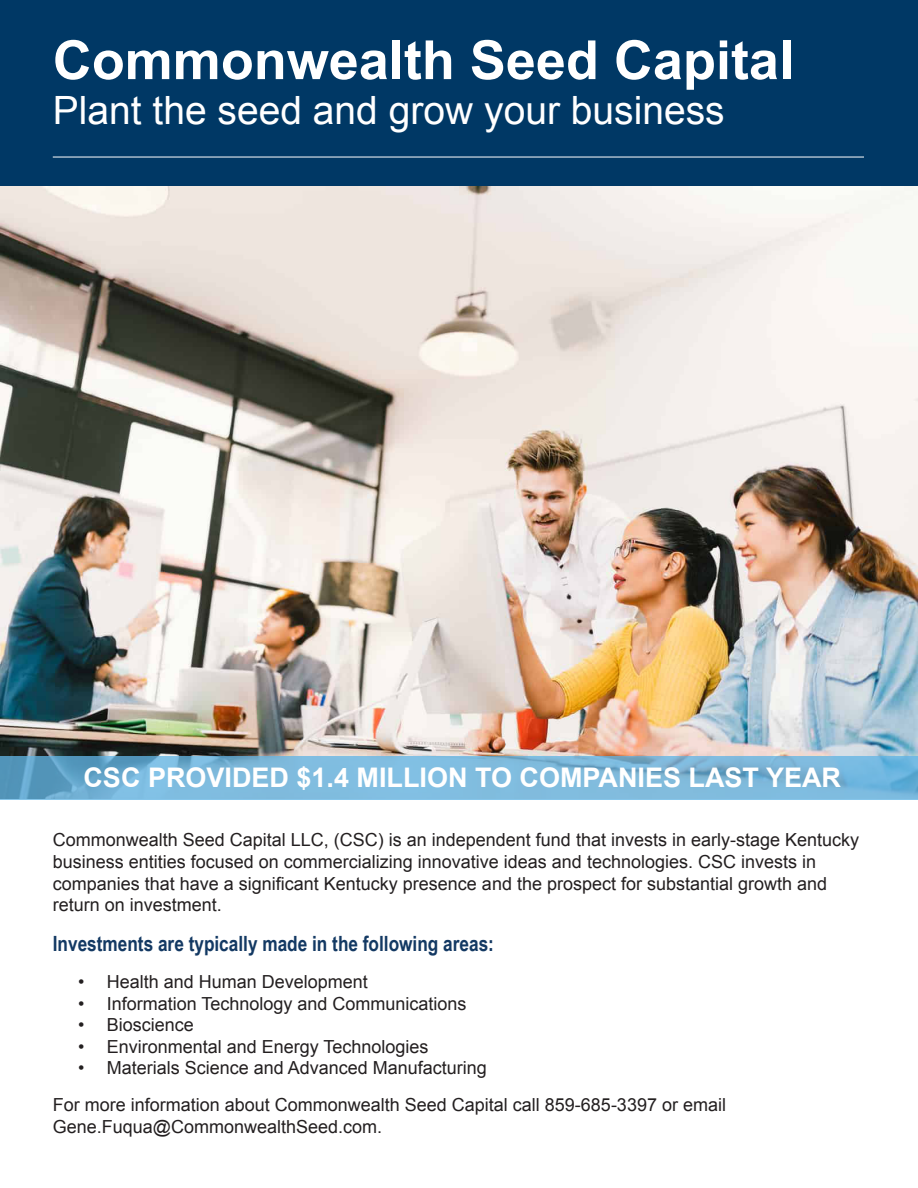
<style>
.page{position:relative;width:918px;height:1188px;background:#fff}
.page>*{position:absolute;margin:0;border:0;box-sizing:border-box;transform-origin:0 0}
.t1{font:700 54px "Arial";color:#fff}
.t2{font:39px "Arial";color:#fff}
.t3{font:700 27px "Arial";color:#fff}
.t4{font:700 21px "Arial Narrow";color:#133963}
.t5{font:18px/21.6px "Arial";color:#231f20}
</style>
<div class="page">
<div style="left:0;top:0;width:918px;height:186px;background:#003865"></div>
<hr style="left:53px;top:157px;width:811px;height:1px;background:#fff">
<img style="left:0;top:186px;width:918px;height:570px">
<svg style="left:0;top:756px;width:918px;height:43px;background:#77b5d8"></svg>
<p class="t1" style="left:53px;top:25px;width:743px">Commonwealth Seed Capital</p>
<p class="t2" style="left:53px;top:85px;width:674px">Plant the seed and grow your business</p>
<p class="t3" style="left:84px;top:759px;width:759px">CSC PROVIDED $1.4 MILLION TO COMPANIES LAST YEAR</p>
<p class="t5" style="left:53px;top:829px;width:808px">Commonwealth Seed Capital LLC, (CSC) is an independent fund that invests in early-stage Kentucky business entities focused on commercializing innovative ideas and technologies. CSC invests in companies that have a significant Kentucky presence and the prospect for substantial growth and return on investment.</p>
<p class="t4" style="left:53px;top:928px;width:443px">Investments are typically made in the following areas:</p>
<p class="t5" style="left:78px;top:971px;width:291px">• Health and Human Development</p>
<p class="t5" style="left:78px;top:993px;width:390px">• Information Technology and Communications</p>
<p class="t5" style="left:78px;top:1014px;width:117px">• Bioscience</p>
<p class="t5" style="left:78px;top:1036px;width:352px">• Environmental and Energy Technologies</p>
<p class="t5" style="left:78px;top:1057px;width:410px">• Materials Science and Advanced Manufacturing</p>
<p class="t5" style="left:53px;top:1094px;width:675px">For more information about Commonwealth Seed Capital call 859-685-3397 or email<br>Gene.Fuqua@CommonwealthSeed.com.</p>
</div>
